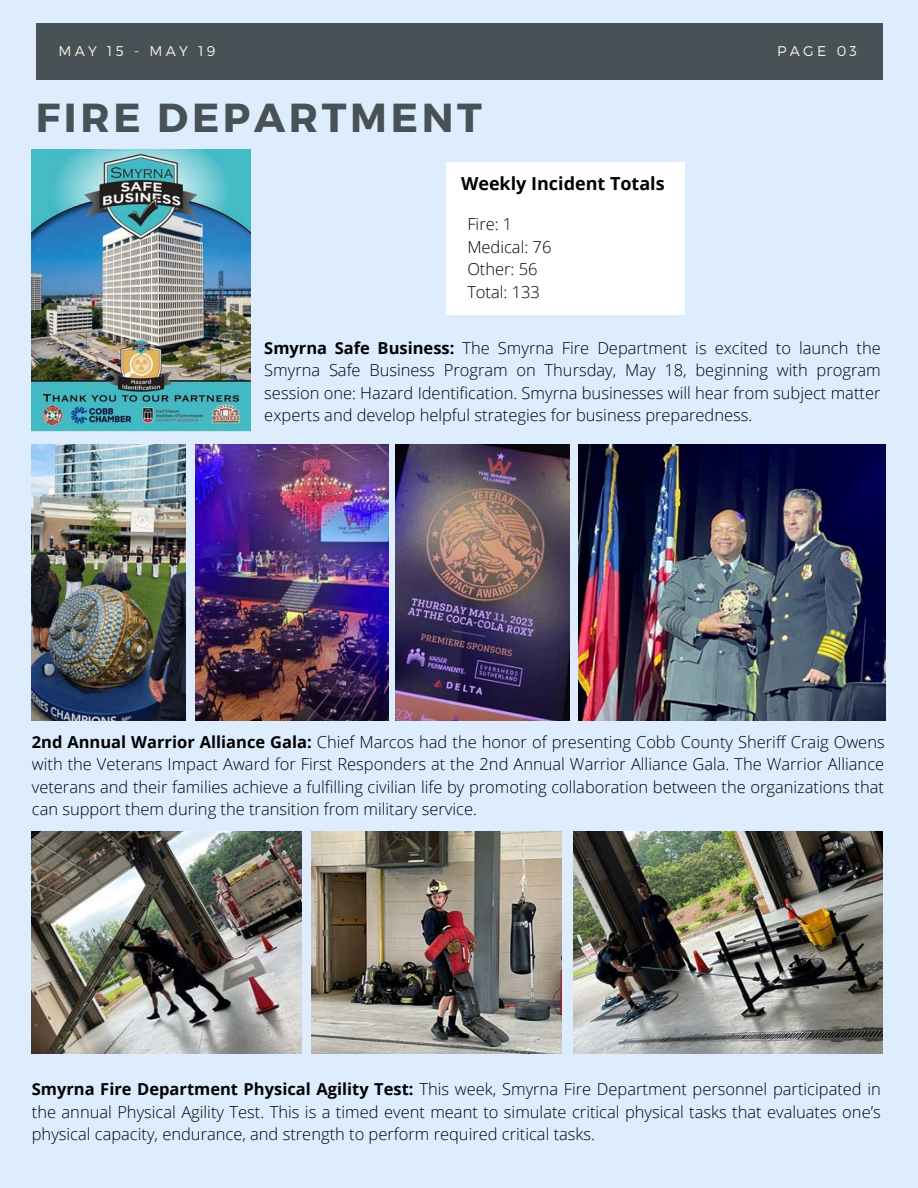
<style>
.page{position:relative;width:918px;height:1188px;background:#ddedfd}
.page>*{position:absolute;margin:0;border:0;box-sizing:border-box;transform-origin:0 0}
.t1{font:700 40.5px "Montserrat";letter-spacing:.09em;color:#485155}
.t2{font:700 18px "Open Sans";color:#000}
.t3{font:300 16.5px/22.5px "Open Sans";color:#000;text-align:justify}
.t4{font:300 14.1px "Montserrat";letter-spacing:.23em;color:#fcf2e6}
.s1{font-weight:700}
</style>
<div class="page">
<div style="left:36px;top:23px;width:846px;height:56px;background:#485155"></div>
<img style="left:579px;top:445px;width:307px;height:275px">
<img style="left:395px;top:445px;width:175px;height:275px">
<img style="left:32px;top:445px;width:154px;height:275px">
<img style="left:196px;top:445px;width:192px;height:275px">
<img style="left:32px;top:832px;width:270px;height:221px">
<img style="left:573px;top:832px;width:310px;height:221px">
<img style="left:311px;top:832px;width:250px;height:221px">
<div style="left:446px;top:163px;width:239px;height:152px;background:#fff"></div>
<img style="left:32px;top:149px;width:218px;height:283px">
<p class="t4" style="left:58px;top:42px;width:158px">MAY 15 - MAY 19</p>
<p class="t4" style="left:777px;top:42px;width:81px">PAGE 03</p>
<p class="t1" style="left:36px;top:91px;width:448px">FIRE DEPARTMENT</p>
<p class="t2" style="left:461px;top:171px;width:205px">Weekly Incident Totals</p>
<p class="t3" style="left:467px;top:212px;width:47px">Fire: 1</p>
<p class="t3" style="left:467px;top:235px;width:86px">Medical: 76</p>
<p class="t3" style="left:467px;top:257px;width:72px">Other: 56</p>
<p class="t3" style="left:467px;top:280px;width:74px">Total: 133</p>
<p class="t3" style="left:264px;top:336px;width:618px"><span class="s1">Smyrna Safe Business:</span> The Smyrna Fire Department is excited to launch the Smyrna Safe Business Program on Thursday, May 18, beginning with program session one: Hazard Identification. Smyrna businesses will hear from subject matter experts and develop helpful strategies for business preparedness.</p>
<p class="t3" style="left:32px;top:730px;width:854px"><span class="s1">2nd Annual Warrior Alliance Gala:</span> Chief Marcos had the honor of presenting Cobb County Sheriff Craig Owens with the Veterans Impact Award for First Responders at the 2nd Annual Warrior Alliance Gala. The Warrior Alliance veterans and their families achieve a fulfilling civilian life by promoting collaboration between the organizations that can support them during the transition from military service.</p>
<p class="t3" style="left:32px;top:1078px;width:851px"><span class="s1">Smyrna Fire Department Physical Agility Test:</span> This week, Smyrna Fire Department personnel participated in the annual Physical Agility Test. This is a timed event meant to simulate critical physical tasks that evaluates one’s physical capacity, endurance, and strength to perform required critical tasks.</p>
</div>
